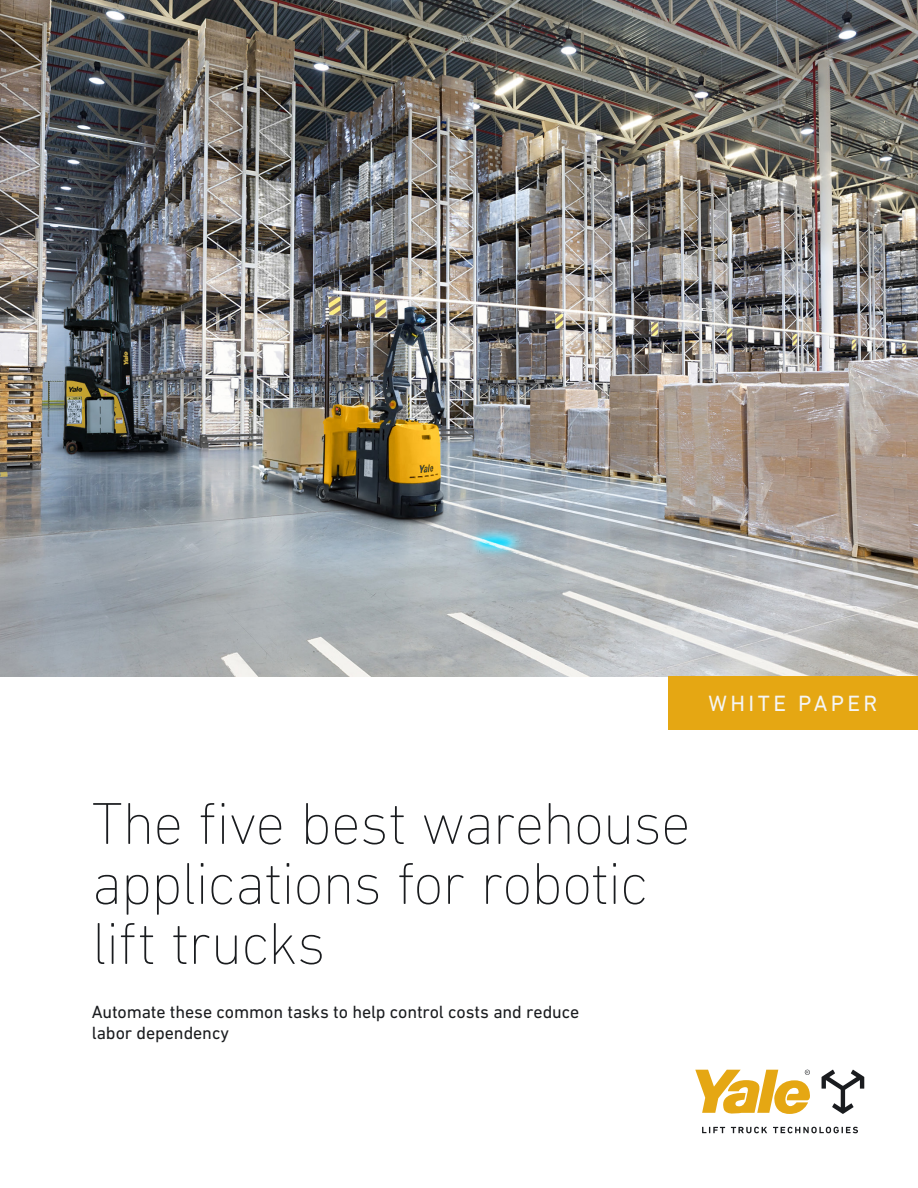
<style>
.page{position:relative;width:918px;height:1188px;background:#fff}
.page>*{position:absolute;margin:0;border:0;box-sizing:border-box;transform-origin:0 0}
.YA-Header-Black{font:200 60px/60px "DIN Next LT Pro";letter-spacing:-.02em;color:#1a1c1f}
.t1{font:22.5px "DIN Next LT Pro";letter-spacing:.15em;color:#f5f5f5}
.t2{font:18px/21px "DIN Next LT Pro";letter-spacing:-.005em;color:#1a1c1f}
</style>
<div class="page">
<img style="left:0;top:0;width:918px;height:676px">
<div style="left:668px;top:676px;width:250px;height:54px;background:#e5a713"></div>
<svg style="left:822px;top:1070px;width:42px;height:44px"></svg>
<svg style="left:695px;top:1070px;width:115px;height:44px"></svg>
<svg style="left:702px;top:1127px;width:23px;height:6px"></svg>
<svg style="left:731px;top:1127px;width:36px;height:6px"></svg>
<svg style="left:773px;top:1127px;width:85px;height:6px"></svg>
<p class="t1" style="left:709px;top:690px;width:170px">WHITE PAPER</p>
<p class="YA-Header-Black" style="left:92px;top:793px;width:600px">The five best warehouse applications for robotic lift trucks</p>
<p class="t2" style="left:92px;top:1001px;width:489px">Automate these common tasks to help control costs and reduce labor dependency</p>
</div>
